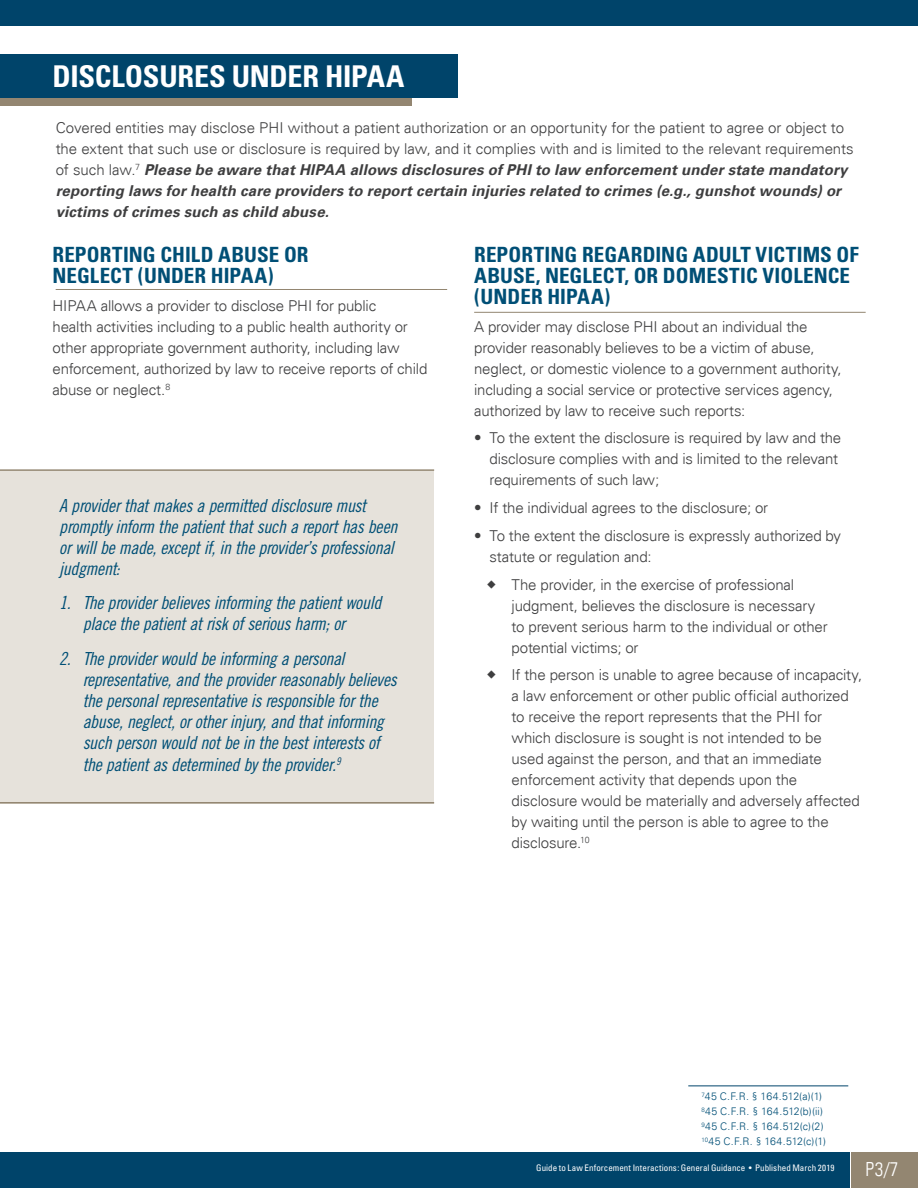
<style>
.page{position:relative;width:918px;height:1188px;background:#fff}
.page>*{position:absolute;margin:0;border:0;box-sizing:border-box;transform-origin:0 0}
.t1{font:700 condensed 30px "Univers";letter-spacing:-.01em;color:#fff}
.t2{font:700 condensed 21px/21px "Univers";letter-spacing:.005em;color:#004f76}
.t3{font:300 condensed 19.5px "Univers LT";color:#fff}
.t4{font:18px/21.3px "Trade Gothic LT Std Cn 18 Obl";letter-spacing:-.02em;color:#004f76}
.t5{font:300 15px/21px "Univers";letter-spacing:-.01em;color:#3e3e3f}
.t6{font:italic 700 15px/21px "Univers LT";letter-spacing:.01em;color:#3e3e3f}
.t7{font:300 10.5px/15px "Univers";letter-spacing:-.015em;color:#004f76}
.t8{font:condensed 9px "Univers";letter-spacing:.005em;color:#fff}
.s1{font-family:"Univers";font-weight:300;font-style:normal}
</style>
<div class="page">
<div style="left:0;top:1152px;width:849px;height:36px;background:#00446a"></div>
<div style="left:0;top:0;width:918px;height:26px;background:#00446a"></div>
<div style="left:851px;top:1152px;width:67px;height:36px;background:#938671"></div>
<div style="left:0;top:471px;width:434px;height:333px;background:#e6e2db"></div>
<hr style="left:56px;top:289px;width:391px;height:1px;background:#938671">
<hr style="left:474px;top:312px;width:392px;height:1px;background:#938671">
<div style="left:0;top:83px;width:412px;height:23px;background:#938671"></div>
<div style="left:0;top:54px;width:458px;height:44px;background:#00446a"></div>
<hr style="left:0;top:469px;width:434px;height:2px;background:#938671">
<hr style="left:0;top:802px;width:434px;height:2px;background:#938671">
<hr style="left:688px;top:1086px;width:160px;height:1px;background:#00446a">
<h1 class="t1" style="left:53px;top:58px;width:354px">DISCLOSURES UNDER HIPAA</h1>
<p class="t5" style="left:56px;top:117px;width:800px">Covered entities may disclose PHI without a patient authorization or an opportunity for the patient to agree or object to the extent that such use or disclosure is required by law, and it complies with and is limited to the relevant requirements</p>
<p class="t6" style="left:56px;top:160px;width:793px"><span class="s1">of such law.</span><sup>7</sup> Please be aware that HIPAA allows disclosures of PHI to law enforcement under state mandatory reporting laws for health care providers to report certain injuries related to crimes (e.g., gunshot wounds) or victims of crimes such as child abuse.</p>
<h2 class="t2" style="left:53px;top:244px;width:258px">REPORTING CHILD ABUSE OR<br>NEGLECT (UNDER HIPAA)</h2>
<p class="t5" style="left:53px;top:295px;width:376px">HIPAA allows a provider to disclose PHI for public<br>health activities including to a public health authority or other appropriate government authority, including law enforcement, authorized by law to receive reports of child abuse or neglect.<sup>8</sup></p>
<p class="t4" style="left:59px;top:495px;width:340px">A provider that makes a permitted disclosure must promptly inform the patient that such a report has been or will be made, except if, in the provider’s professional judgment:</p>
<p class="t4" style="left:83px;top:593px;width:300px;text-indent:-23px">1. The provider believes informing the patient would place the patient at risk of serious harm; or</p>
<p class="t4" style="left:83px;top:648px;width:316px;text-indent:-23px">2. The provider would be informing a personal representative, and the provider reasonably believes the personal representative is responsible for the abuse, neglect, or other injury, and that informing such person would not be in the best interests of the patient as determined by the provider.<sup>9</sup></p>
<h2 class="t2" style="left:474px;top:244px;width:386px">REPORTING REGARDING ADULT VICTIMS OF<br>ABUSE, NEGLECT, OR DOMESTIC VIOLENCE (UNDER HIPAA)</h2>
<p class="t5" style="left:474px;top:316px;width:369px">A provider may disclose PHI about an individual the provider reasonably believes to be a victim of abuse, neglect, or domestic violence to a government authority, including a social service or protective services agency, authorized by law to receive such reports:</p>
<p class="t5" style="left:490px;top:428px;width:353px;text-indent:-15px">• To the extent the disclosure is required by law and the disclosure complies with and is limited to the relevant requirements of such law;</p>
<p class="t5" style="left:474px;top:497px;width:296px">• If the individual agrees to the disclosure; or</p>
<p class="t5" style="left:490px;top:525px;width:353px;text-indent:-15px">• To the extent the disclosure is expressly authorized by statute or regulation and:</p>
<p class="t5" style="left:512px;top:574px;width:318px">The provider, in the exercise of professional judgment, believes the disclosure is necessary to prevent serious harm to the individual or other potential victims; or</p>
<p class="t5" style="left:512px;top:665px;width:352px">If the person is unable to agree because of incapacity, a law enforcement or other public official authorized to receive the report represents that the PHI for which disclosure is sought is not intended to be<br>used against the person, and that an immediate enforcement activity that depends upon the disclosure would be materially and adversely affected by waiting until the person is able to agree to the disclosure.<sup>10</sup></p>
<p class="t7" style="left:701px;top:1089px;width:126px"><sup>7</sup>45 C.F.R. § 164.512(a)(1)<br><sup>8</sup>45 C.F.R. § 164.512(b)(ii)<br><sup>9</sup>45 C.F.R. § 164.512(c)(2)<br><sup>10</sup>45 C.F.R. § 164.512(c)(1)</p>
<p class="t8" style="left:536px;top:1162px;width:300px">Guide to Law Enforcement Interactions: General Guidance • Published March 2019</p>
<h3 class="t3" style="left:866px;top:1158px;width:34px">P3/7</h3>
</div>
